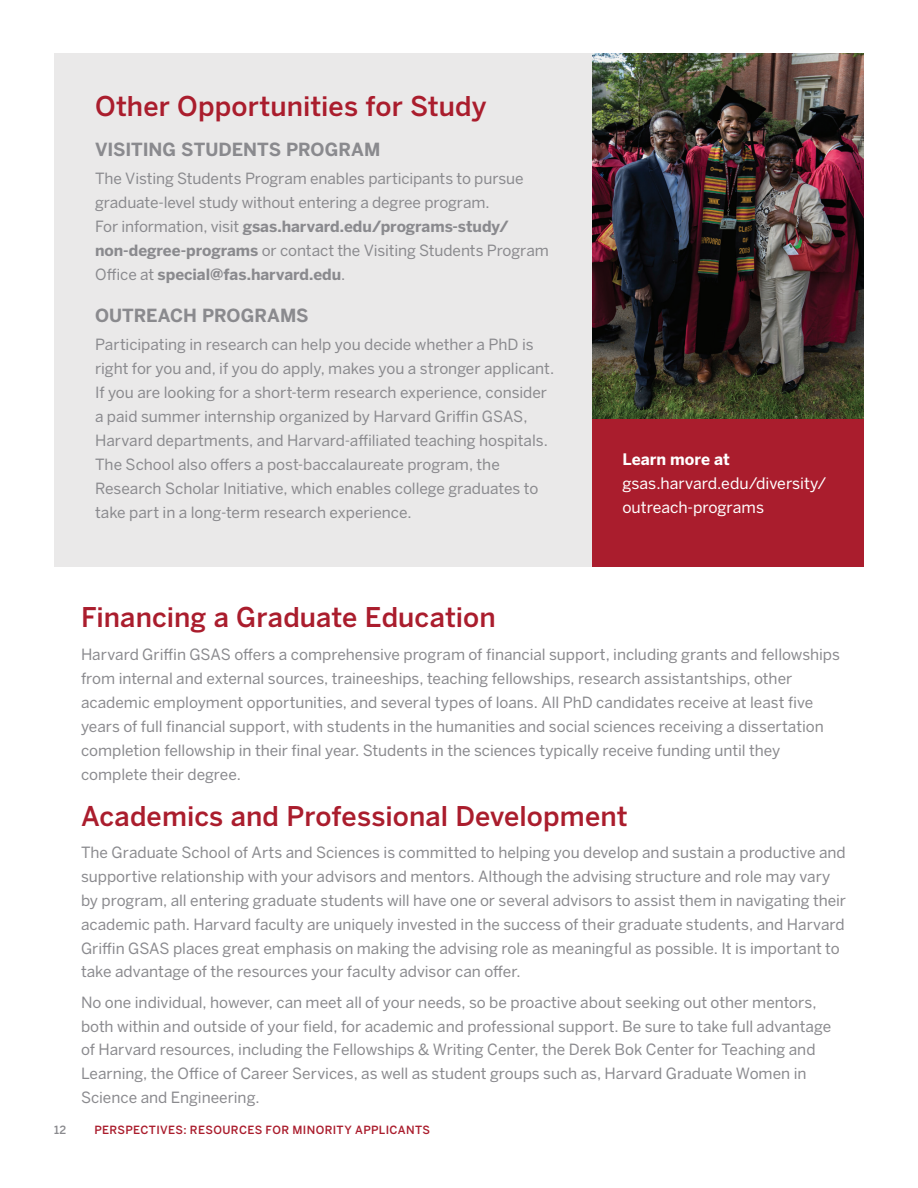
<style>
.page{position:relative;width:918px;height:1188px;background:#fff}
.page>*{position:absolute;margin:0;border:0;box-sizing:border-box;transform-origin:0 0}
.P_Body_Head{font:500 27px "Benton Sans";letter-spacing:.005em;color:#aa1d2d}
.P_Body_Subhead{font:700 18px "Benton Sans";letter-spacing:-.005em;color:#8a8a8e}
.Intro_Body_Serif{font:15.75px/24px "Benton Sans";letter-spacing:-.005em;color:#fff}
.P_Body{font:15.3px/24px "Benton Sans";letter-spacing:-.005em;color:#8a8a8e}
.t1{font:500 11.25px "Benton Sans";letter-spacing:.03em;color:#aa1d2d}
.t2{font:500 11.25px "Benton Sans";color:#8a8a8e}
.s1{font-weight:700}
</style>
<div class="page">
<div style="left:54px;top:53px;width:810px;height:514px;background:#eae9e9"></div>
<img style="left:593px;top:53px;width:271px;height:367px">
<div style="left:593px;top:420px;width:271px;height:147px;background:#aa1d2d"></div>
<p class="P_Body_Head" style="left:95px;top:90px;width:393px">Other Opportunities for Study</p>
<p class="P_Body_Subhead" style="left:95px;top:138px;width:287px">VISITING STUDENTS PROGRAM</p>
<p class="P_Body" style="left:95px;top:166px;width:455px">The Visting Students Program enables participants to pursue graduate-level study without entering a degree program.<br>For information, visit <span class="s1">gsas.harvard.edu/programs-study/ non-degree-programs</span> or contact the Visiting Students Program Office at <span class="s1">special@fas.harvard.edu</span>.</p>
<p class="P_Body_Subhead" style="left:95px;top:305px;width:215px">OUTREACH PROGRAMS</p>
<p class="P_Body" style="left:95px;top:333px;width:461px">Participating in research can help you decide whether a PhD is right for you and, if you do apply, makes you a stronger applicant.<br>If you are looking for a short-term research experience, consider a paid summer internship organized by Harvard Griffin GSAS, Harvard departments, and Harvard-affiliated teaching hospitals.<br>The School also offers a post-baccalaureate program, the Research Scholar Initiative, which enables college graduates to take part in a long-term research experience.</p>
<p class="Intro_Body_Serif" style="left:622px;top:447px;width:206px"><span class="s1">Learn more at </span>gsas.harvard.edu/diversity/ outreach-programs</p>
<p class="P_Body_Head" style="left:81px;top:602px;width:416px">Financing a Graduate Education</p>
<p class="P_Body" style="left:81px;top:642px;width:760px">Harvard Griffin GSAS offers a comprehensive program of financial support, including grants and fellowships from internal and external sources, traineeships, teaching fellowships, research assistantships, other academic employment opportunities, and several types of loans. All PhD candidates receive at least five years of full financial support, with students in the humanities and social sciences receiving a dissertation completion fellowship in their final year. Students in the sciences typically receive funding until they complete their degree.</p>
<p class="P_Body_Head" style="left:81px;top:800px;width:548px">Academics and Professional Development</p>
<p class="P_Body" style="left:81px;top:841px;width:767px">The Graduate School of Arts and Sciences is committed to helping you develop and sustain a productive and supportive relationship with your advisors and mentors. Although the advising structure and role may vary by program, all entering graduate students will have one or several advisors to assist them in navigating their academic path. Harvard faculty are uniquely invested in the success of their graduate students, and Harvard Griffin GSAS places great emphasis on making the advising role as meaningful as possible. It is important to take advantage of the resources your faculty advisor can offer.</p>
<p class="P_Body" style="left:81px;top:990px;width:752px">No one individual, however, can meet all of your needs, so be proactive about seeking out other mentors, both within and outside of your field, for academic and professional support. Be sure to take full advantage of Harvard resources, including the Fellowships &amp; Writing Center, the Derek Bok Center for Teaching and Learning, the Office of Career Services, as well as student groups such as, Harvard Graduate Women in Science and Engineering.</p>
<p class="t2" style="left:54px;top:1123px;width:14px">12</p>
<p class="t1" style="left:94px;top:1123px;width:337px">PERSPECTIVES: RESOURCES FOR MINORITY APPLICANTS</p>
</div>
